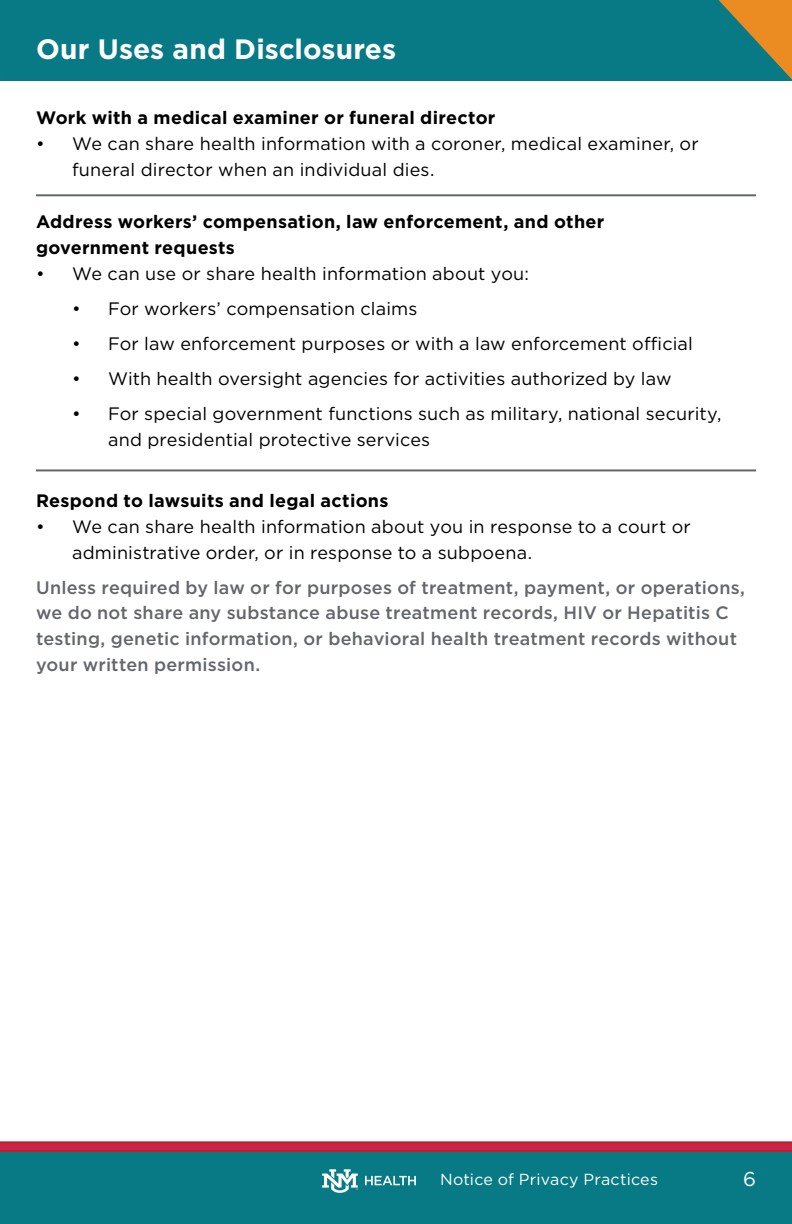
<style>
.page{position:relative;width:792px;height:1224px;background:#fff}
.page>*{position:absolute;margin:0;border:0;box-sizing:border-box;transform-origin:0 0}
.t1{font:700 28px "Gotham";color:#fff}
.t2{font:20px "Gotham";color:#fff}
.t3{font:18px/26px "Gotham";letter-spacing:.01em;color:#000}
.t4{font:500 18px/26px "Gotham";letter-spacing:.015em;color:#63666a}
.t5{font:700 18px/26px "Gotham";letter-spacing:.015em;color:#000}
.t6{font:16px "Gotham";letter-spacing:.01em;color:#fff}
</style>
<div class="page">
<div style="left:0;top:1152px;width:792px;height:72px;background:#077a86"></div>
<div style="left:0;top:0;width:792px;height:81px;background:#077a86"></div>
<svg style="left:0;top:1141px;width:792px;height:11px;background:#c52943"></svg>
<svg style="left:365px;top:1176px;width:51px;height:9px"></svg>
<svg style="left:322px;top:1169px;width:36px;height:24px"></svg>
<hr style="left:36px;top:194px;width:720px;height:2px;background:#63666a">
<hr style="left:36px;top:469px;width:720px;height:2px;background:#63666a">
<svg style="left:719px;top:0;width:73px;height:80px"></svg>
<h1 class="t1" style="left:36px;top:30px;width:362px">Our Uses and Disclosures</h1>
<p class="t5" style="left:36px;top:104px;width:461px">Work with a medical examiner or funeral director</p>
<p class="t3" style="left:72px;top:130px;width:628px;text-indent:-36px">• We can share health information with a coroner, medical examiner, or funeral director when an individual dies.</p>
<p class="t5" style="left:36px;top:208px;width:570px">Address workers’ compensation, law enforcement, and other government requests</p>
<p class="t3" style="left:36px;top:260px;width:495px">• We can use or share health information about you:</p>
<p class="t3" style="left:72px;top:295px;width:347px">• For workers’ compensation claims</p>
<p class="t3" style="left:72px;top:330px;width:622px">• For law enforcement purposes or with a law enforcement official</p>
<p class="t3" style="left:72px;top:365px;width:601px">• With health oversight agencies for activities authorized by law</p>
<p class="t3" style="left:108px;top:400px;width:615px;text-indent:-36px">• For special government functions such as military, national security, and presidential protective services</p>
<p class="t5" style="left:36px;top:487px;width:354px">Respond to lawsuits and legal actions</p>
<p class="t3" style="left:72px;top:513px;width:620px;text-indent:-36px">• We can share health information about you in response to a court or administrative order, or in response to a subpoena.</p>
<p class="t4" style="left:36px;top:574px;width:711px">Unless required by law or for purposes of treatment, payment, or operations, we do not share any substance abuse treatment records, HIV or Hepatitis C testing, genetic information, or behavioral health treatment records without your written permission.</p>
<p class="t6" style="left:440px;top:1170px;width:220px">Notice of Privacy Practices</p>
<p class="t2" style="left:743px;top:1166px;width:14px">6</p>
</div>
